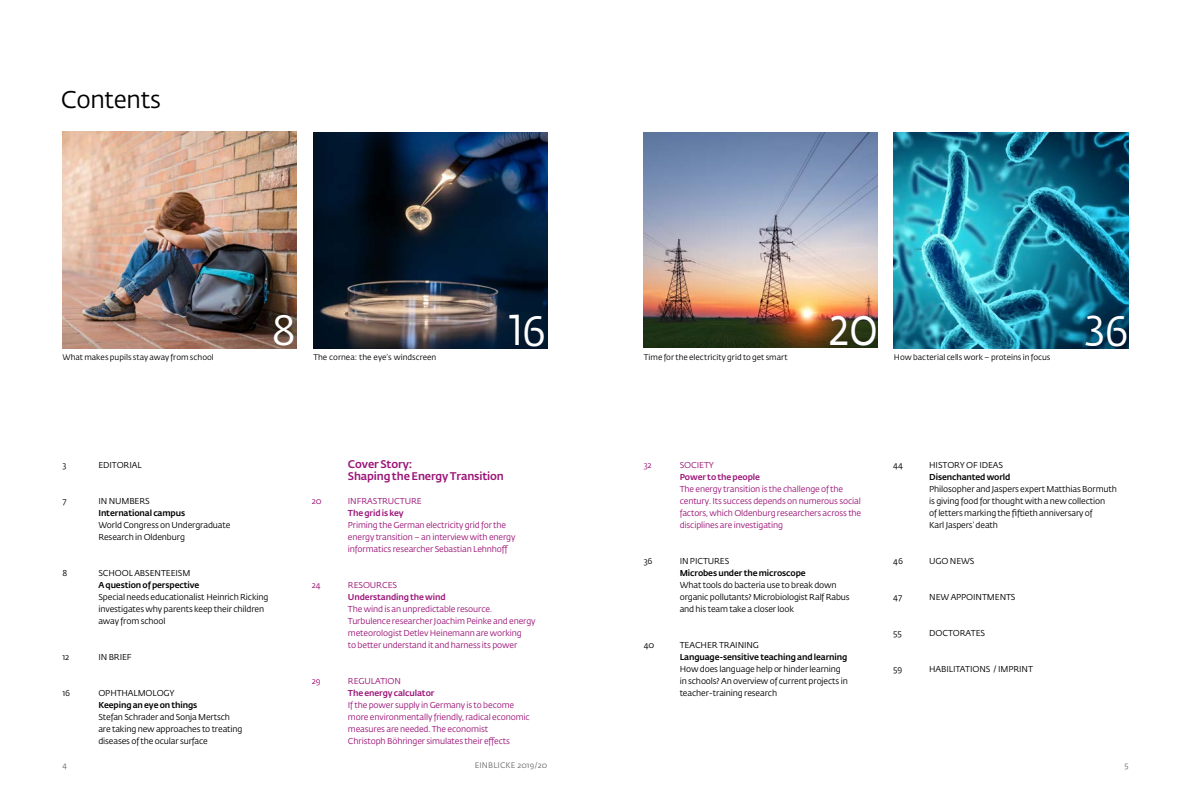
<style>
.page{position:relative;width:1191px;height:794px;background:#fff}
.page>*{position:absolute;margin:0;border:0;box-sizing:border-box;transform-origin:0 0}
.t1{font:54.2px "Fedra Sans Std";color:#fff;scale:.78 1}
.t2{font:52.1px "Fedra Sans Std";color:#fff;scale:.81 1}
.t3{font:42px "Fedra Sans Std";color:#fff}
.t4{font:24px "Fedra Sans Std";letter-spacing:-.015em;color:#000}
.t5{font:500 11px/12px "Fedra Sans Std";letter-spacing:-.01em;color:#9b1477}
.t6{font:8.5px/12px "Fedra Sans Std";letter-spacing:-.015em;color:#000}
.t7{font:8.5px/12px "Fedra Sans Std";letter-spacing:-.015em;color:#9b1477}
.t8{font:500 8.5px "Fedra Sans Std";letter-spacing:-.01em;color:#000}
.t9{font:500 8.5px "Fedra Sans Std";letter-spacing:-.01em;color:#9b1477}
.t10{font:8px "Fedra Sans Std";color:#000}
.t11{font:8px "Fedra Sans Std";letter-spacing:.015em;color:#706f6f}
.s1{font-size:42px}
</style>
<div class="page">
<img style="left:894px;top:132px;width:234px;height:216px">
<img style="left:643px;top:132px;width:234px;height:215px">
<img style="left:313px;top:132px;width:234px;height:216px">
<img style="left:62px;top:132px;width:234px;height:216px">
<h3 class="t4" style="left:61px;top:85px;width:101px">Contents</h3>
<h3 class="t3" style="left:272px;top:305px;width:25px">8</h3>
<h1 class="t1" style="left:509px;top:293px;width:49px">1<span class="s1">6</span></h1>
<h2 class="t2" style="left:828px;top:295px;width:62px">20</h2>
<h3 class="t3" style="left:1085px;top:302px;width:45px">36</h3>
<p class="t10" style="left:62px;top:352px;width:153px">What makes pupils stay away from school</p>
<p class="t10" style="left:313px;top:352px;width:125px">The cornea: the eye’s windscreen</p>
<p class="t10" style="left:643px;top:352px;width:146px">Time for the electricity grid to get smart</p>
<p class="t10" style="left:894px;top:352px;width:158px">How bacterial cells work – proteins in focus</p>
<p class="t6" style="left:62px;top:459px;width:6px">3</p>
<p class="t6" style="left:98px;top:459px;width:45px">EDITORIAL</p>
<p class="t6" style="left:62px;top:495px;width:6px">7</p>
<p class="t6" style="left:98px;top:495px;width:53px">IN NUMBERS</p>
<p class="t8" style="left:98px;top:508px;width:88px">International campus</p>
<p class="t6" style="left:98px;top:519px;width:133px">World Congress on Undergraduate<br>Research in Oldenburg</p>
<p class="t6" style="left:62px;top:567px;width:6px">8</p>
<p class="t6" style="left:98px;top:567px;width:94px">SCHOOL ABSENTEEISM</p>
<p class="t8" style="left:98px;top:580px;width:102px">A question of perspective</p>
<p class="t6" style="left:98px;top:591px;width:171px">Special needs educationalist Heinrich Ricking investigates why parents keep their children away from school</p>
<p class="t6" style="left:62px;top:651px;width:8px">12</p>
<p class="t6" style="left:98px;top:651px;width:35px">IN BRIEF</p>
<p class="t6" style="left:62px;top:687px;width:9px">16</p>
<p class="t6" style="left:98px;top:687px;width:78px">OPHTHALMOLOGY</p>
<p class="t8" style="left:98px;top:700px;width:100px">Keeping an eye on things</p>
<p class="t6" style="left:98px;top:711px;width:146px">Stefan Schrader and Sonja Mertsch are taking new approaches to treating diseases of the ocular surface</p>
<p class="t5" style="left:348px;top:458px;width:157px">Cover Story:<br>Shaping the Energy Transition</p>
<p class="t7" style="left:312px;top:495px;width:11px">20</p>
<p class="t7" style="left:348px;top:495px;width:75px">INFRASTRUCTURE</p>
<p class="t9" style="left:348px;top:508px;width:57px">The grid is key</p>
<p class="t7" style="left:348px;top:519px;width:169px">Priming the German electricity grid for the energy transition – an interview with energy informatics researcher Sebastian Lehnhoff</p>
<p class="t7" style="left:312px;top:579px;width:10px">24</p>
<p class="t7" style="left:348px;top:579px;width:51px">RESOURCES</p>
<p class="t9" style="left:348px;top:592px;width:99px">Understanding the wind</p>
<p class="t7" style="left:348px;top:603px;width:189px">The wind is an unpredictable resource.<br>Turbulence researcher Joachim Peinke and energy meteorologist Detlev Heinemann are working<br>to better understand it and harness its power</p>
<p class="t7" style="left:312px;top:675px;width:10px">29</p>
<p class="t7" style="left:348px;top:675px;width:55px">REGULATION</p>
<p class="t9" style="left:348px;top:688px;width:88px">The energy calculator</p>
<p class="t7" style="left:348px;top:699px;width:183px">If the power supply in Germany is to become more environmentally friendly, radical economic measures are needed. The economist<br>Christoph Böhringer simulates their effects</p>
<p class="t7" style="left:643px;top:459px;width:10px">32</p>
<p class="t7" style="left:679px;top:459px;width:36px">SOCIETY</p>
<p class="t9" style="left:679px;top:472px;width:82px">Power to the people</p>
<p class="t7" style="left:679px;top:483px;width:183px">The energy transition is the challenge of the century. Its success depends on numerous social factors, which Oldenburg researchers across the disciplines are investigating</p>
<p class="t6" style="left:643px;top:555px;width:10px">36</p>
<p class="t6" style="left:679px;top:555px;width:51px">IN PICTURES</p>
<p class="t8" style="left:679px;top:568px;width:127px">Microbes under the microscope</p>
<p class="t6" style="left:679px;top:579px;width:172px">What tools do bacteria use to break down organic pollutants? Microbiologist Ralf Rabus and his team take a closer look</p>
<p class="t6" style="left:643px;top:639px;width:12px">40</p>
<p class="t6" style="left:679px;top:639px;width:81px">TEACHER TRAINING</p>
<p class="t8" style="left:679px;top:652px;width:169px">Language-sensitive teaching and learning</p>
<p class="t6" style="left:679px;top:663px;width:170px">How does language help or hinder learning in schools? An overview of current projects in teacher-training research</p>
<p class="t6" style="left:893px;top:459px;width:11px">44</p>
<p class="t6" style="left:929px;top:459px;width:75px">HISTORY OF IDEAS</p>
<p class="t8" style="left:929px;top:472px;width:83px">Disenchanted world</p>
<p class="t6" style="left:929px;top:483px;width:189px">Philosopher and Jaspers expert Matthias Bormuth is giving food for thought with a new collection<br>of letters marking the fiftieth anniversary of<br>Karl Jaspers’ death</p>
<p class="t6" style="left:893px;top:555px;width:11px">46</p>
<p class="t6" style="left:929px;top:555px;width:47px">UGO NEWS</p>
<p class="t6" style="left:893px;top:591px;width:10px">47</p>
<p class="t6" style="left:929px;top:591px;width:88px">NEW APPOINTMENTS</p>
<p class="t6" style="left:893px;top:627px;width:10px">55</p>
<p class="t6" style="left:929px;top:627px;width:57px">DOCTORATES</p>
<p class="t6" style="left:893px;top:663px;width:11px">59</p>
<p class="t6" style="left:929px;top:663px;width:105px">HABILITATIONS / IMPRINT</p>
<p class="t11" style="left:62px;top:760px;width:6px">4</p>
<p class="t11" style="left:475px;top:760px;width:74px">EINBLICKE 2019/20</p>
<p class="t11" style="left:1124px;top:760px;width:6px">5</p>
</div>
